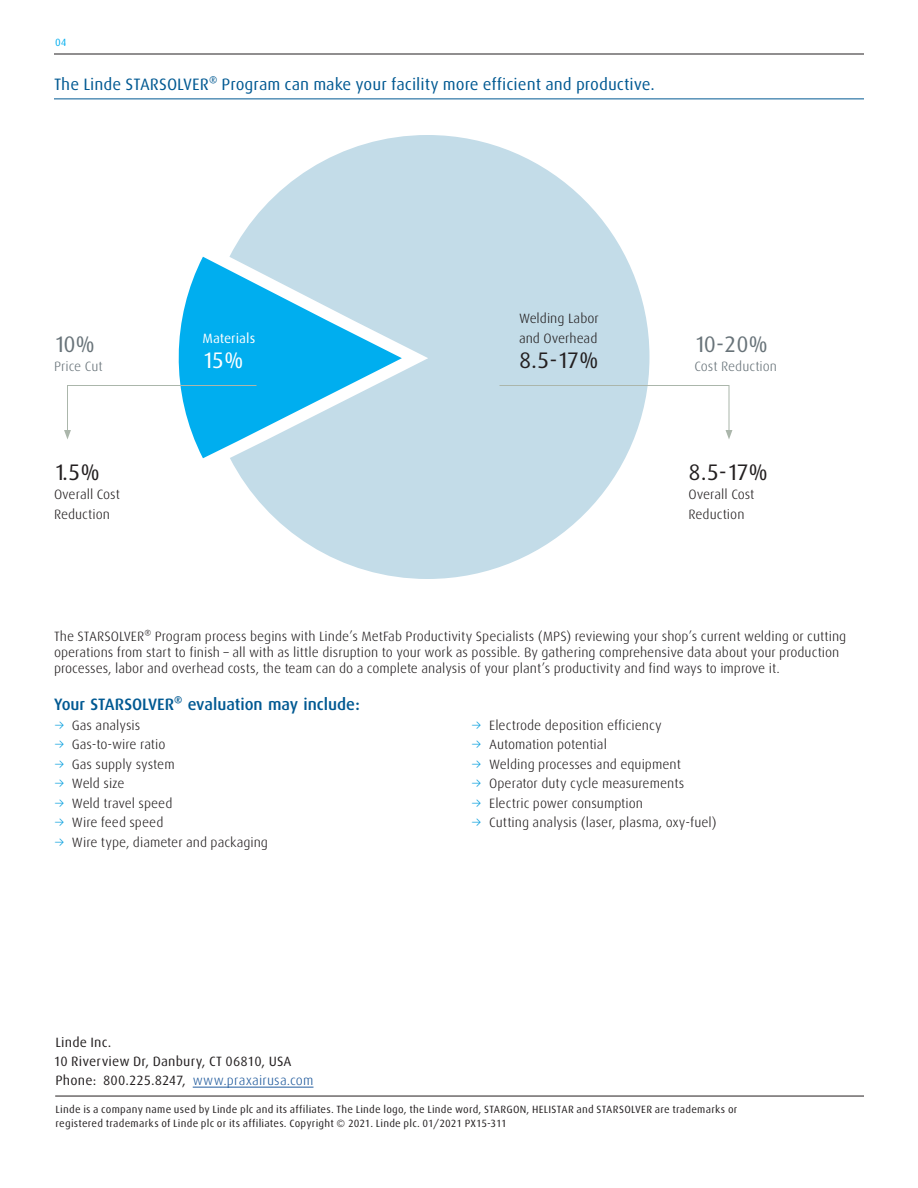
<style>
.page{position:relative;width:918px;height:1188px;background:#fff}
.page>*{position:absolute;margin:0;border:0;box-sizing:border-box;transform-origin:0 0}
.t1{font:22.5px "Linde Dax Global";color:#231f20}
.t2{font:22.5px "Linde Dax Global";color:#687379}
.t3{font:22.5px "Linde Dax Global";color:#fff}
.t4{font:16.5px "Linde Dax Global";color:#005992}
.t5{font:500 16.5px "Linde Dax Global";color:#005992}
.t6{font:300 13.5px/19.5px "Linde Dax Global";color:#231f20}
.t7{font:13.5px/18.9px "Linde Dax Global";letter-spacing:.01em;color:#231f20}
.t8{font:300 13.5px "Linde Dax Global";color:#687379}
.t9{font:13.5px "Linde Dax Global";color:#fff}
.t10{font:10.5px/14.7px "Linde Dax Global";letter-spacing:.02em;color:#231f20}
.t11{font:10.5px "Linde Dax Global";color:#00aeef}
.s1{color:#009ddd}
.s2{font-weight:300;color:#215b9d}
</style>
<div class="page">
<hr style="left:55px;top:1096px;width:809px;height:1px;background:#231f20">
<hr style="left:193px;top:1087px;width:120px;height:1px;background:#215b9d">
<hr style="left:54px;top:99px;width:810px;height:1px;background:#005992">
<hr style="left:54px;top:54px;width:810px;height:1px;background:#231f20">
<svg style="left:229px;top:135px;width:421px;height:444px;fill:#c3dce8"></svg>
<svg style="left:178px;top:257px;width:224px;height:201px;background:#6ecbee"></svg>
<svg style="left:64px;top:385px;width:193px;height:55px"></svg>
<svg style="left:499px;top:385px;width:233px;height:55px"></svg>
<p class="t11" style="left:55px;top:36px;width:13px">04</p>
<p class="t4" style="left:54px;top:75px;width:602px">The Linde STARSOLVER® Program can make your facility more efficient and productive.</p>
<h1 class="t2" style="left:54px;top:331px;width:43px">10%</h1>
<p class="t8" style="left:54px;top:359px;width:50px">Price Cut</p>
<h1 class="t1" style="left:54px;top:459px;width:47px">1.5%</h1>
<p class="t6" style="left:54px;top:485px;width:68px">Overall Cost<br>Reduction</p>
<p class="t9" style="left:202px;top:330px;width:54px">Materials</p>
<h1 class="t3" style="left:202px;top:347px;width:43px">15%</h1>
<p class="t6" style="left:519px;top:309px;width:81px">Welding Labor and Overhead</p>
<h1 class="t1" style="left:519px;top:347px;width:81px">8.5-17%</h1>
<h1 class="t2" style="left:694px;top:331px;width:75px">10-20%</h1>
<p class="t8" style="left:694px;top:359px;width:84px">Cost Reduction</p>
<h1 class="t1" style="left:688px;top:459px;width:81px">8.5-17%</h1>
<p class="t6" style="left:688px;top:485px;width:68px">Overall Cost<br>Reduction</p>
<p class="t6" style="left:54px;top:628px;width:794px;line-height:16.5px">The STARSOLVER® Program process begins with Linde’s MetFab Productivity Specialists (MPS) reviewing your shop’s current welding or cutting operations from start to finish – all with as little disruption to your work as possible. By gathering comprehensive data about your production processes, labor and overhead costs, the team can do a complete analysis of your plant’s productivity and find ways to improve it.</p>
<p class="t5" style="left:54px;top:695px;width:307px">Your STARSOLVER® evaluation may include:</p>
<p class="t6" style="left:54px;top:715px;width:88px"><span class="s1">→</span> Gas analysis</p>
<p class="t6" style="left:54px;top:735px;width:113px"><span class="s1">→</span> Gas-to-wire ratio</p>
<p class="t6" style="left:54px;top:754px;width:122px"><span class="s1">→</span> Gas supply system</p>
<p class="t6" style="left:54px;top:774px;width:72px"><span class="s1">→</span> Weld size</p>
<p class="t6" style="left:54px;top:793px;width:120px"><span class="s1">→</span> Weld travel speed</p>
<p class="t6" style="left:54px;top:813px;width:111px"><span class="s1">→</span> Wire feed speed</p>
<p class="t6" style="left:54px;top:832px;width:216px"><span class="s1">→</span> Wire type, diameter and packaging</p>
<p class="t6" style="left:471px;top:715px;width:192px"><span class="s1">→</span> Electrode deposition efficiency</p>
<p class="t6" style="left:471px;top:735px;width:137px"><span class="s1">→</span> Automation potential</p>
<p class="t6" style="left:471px;top:754px;width:211px"><span class="s1">→</span> Welding processes and equipment</p>
<p class="t6" style="left:471px;top:774px;width:215px"><span class="s1">→</span> Operator duty cycle measurements</p>
<p class="t6" style="left:471px;top:793px;width:173px"><span class="s1">→</span> Electric power consumption</p>
<p class="t6" style="left:471px;top:813px;width:247px"><span class="s1">→</span> Cutting analysis (laser, plasma, oxy-fuel)</p>
<p class="t7" style="left:54px;top:1033px;width:261px">Linde Inc.<br>10 Riverview Dr, Danbury, CT 06810, USA<br>Phone: 800.225.8247, <span class="s2">www.praxairusa.com</span></p>
<p class="t10" style="left:56px;top:1102px;width:683px">Linde is a company name used by Linde plc and its affiliates. The Linde logo, the Linde word, STARGON, HELISTAR and STARSOLVER are trademarks or registered trademarks of Linde plc or its affiliates. Copyright © 2021. Linde plc. 01/2021 PX15-311</p>
</div>
